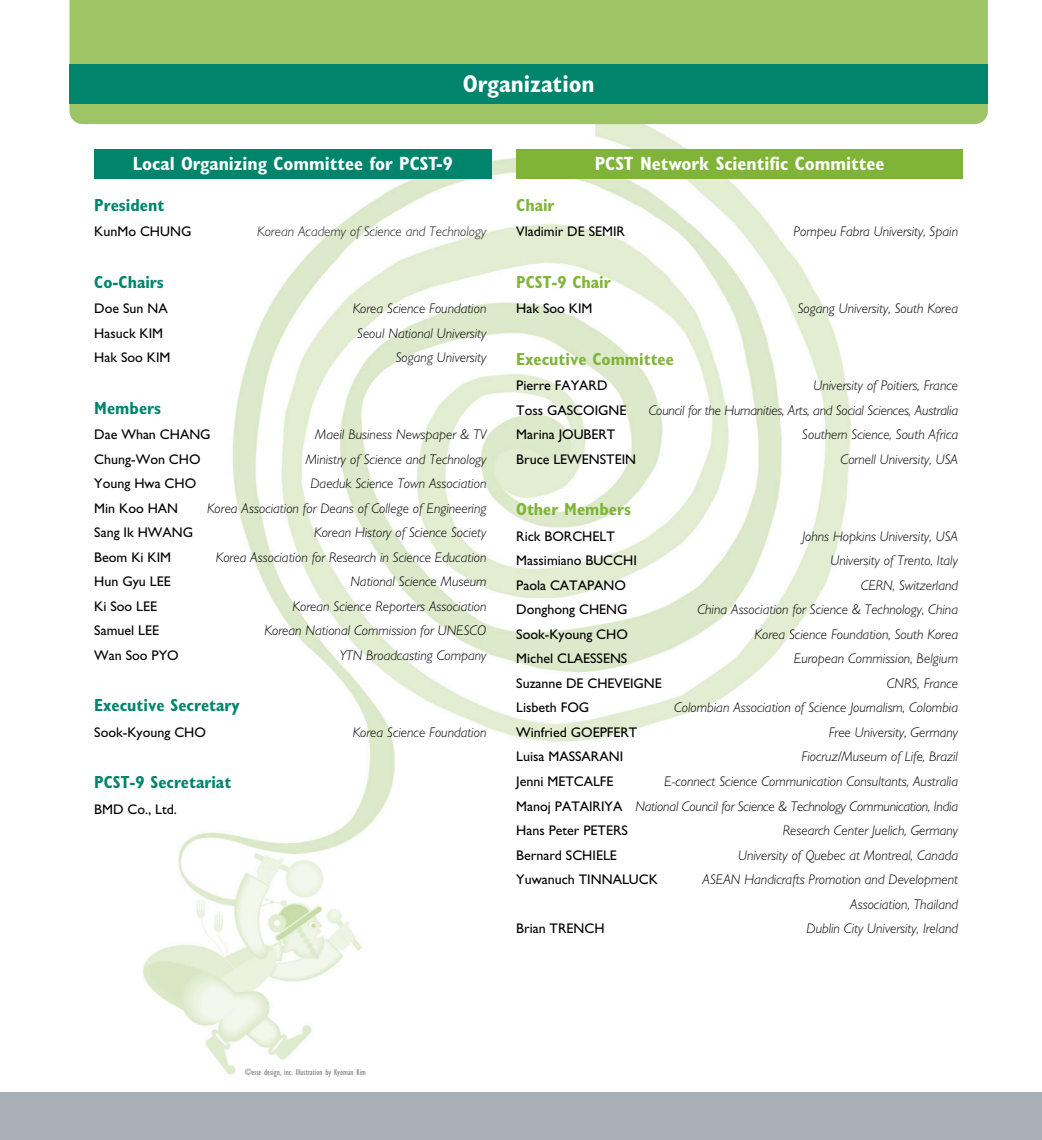
<style>
.page{position:relative;width:1042px;height:1140px;background:#fff}
.page>*{position:absolute;margin:0;border:0;box-sizing:border-box;transform-origin:0 0}
.t1{font:700 condensed 24.5px "Gill Sans";color:#fff}
.t2{font:700 condensed 19.25px "Gill Sans";color:#fff}
.t3{font:700 condensed 17.5px "Gill Sans";color:#00846c}
.t4{font:700 condensed 17.5px "Gill Sans";color:#7fb438}
.t5{font:italic 300 14px/24.5px "Gill Sans";color:#000;text-align:justify}
.t6{font:14px "Gill Sans";color:#000}
.t7{font:italic 300 14px "Gill Sans";color:#231f20}
.t8{font:condensed 8.75px "Gill Sans";color:#808080}
.s1{font-weight:400;font-style:normal}
</style>
<div class="page">
<img style="left:134px;top:124px;width:726px;height:951px">
<div style="left:69px;top:0;width:918px;height:124px;background:#9dc465"></div>
<div style="left:69px;top:64px;width:918px;height:40px;background:#00846c"></div>
<div style="left:94px;top:149px;width:397px;height:30px;background:#00846c"></div>
<div style="left:516px;top:149px;width:446px;height:30px;background:#7fb438"></div>
<div style="left:0;top:1091px;width:1041px;height:48px;background:#a8b0b6"></div>
<h1 class="t1" style="left:463px;top:75px;width:133px">Organization</h1>
<h2 class="t2" style="left:133px;top:157px;width:321px">Local Organizing Committee for PCST-9</h2>
<h2 class="t2" style="left:594px;top:157px;width:291px">PCST Network Scientific Committee</h2>
<p class="t3" style="left:94px;top:198px;width:72px">President</p>
<p class="t6" style="left:94px;top:226px;width:99px">KunMo CHUNG</p>
<p class="t7" style="left:257px;top:226px;width:231px">Korean Academy of Science and Technology</p>
<p class="t3" style="left:94px;top:275px;width:71px">Co-Chairs</p>
<p class="t6" style="left:94px;top:303px;width:75px">Doe Sun NA</p>
<p class="t5" style="left:352px;top:297px;width:135px">Korea Science Foundation</p>
<p class="t6" style="left:94px;top:328px;width:70px">Hasuck KIM</p>
<p class="t5" style="left:357px;top:322px;width:131px">Seoul National University</p>
<p class="t6" style="left:94px;top:352px;width:78px">Hak Soo KIM</p>
<p class="t5" style="left:396px;top:346px;width:92px">Sogang University</p>
<p class="t3" style="left:94px;top:401px;width:68px">Members</p>
<p class="t6" style="left:94px;top:429px;width:118px">Dae Whan CHANG</p>
<p class="t5" style="left:315px;top:423px;width:173px">Maeil Business Newspaper &amp; TV</p>
<p class="t6" style="left:94px;top:454px;width:108px">Chung-Won CHO</p>
<p class="t5" style="left:305px;top:448px;width:182px">Ministry of Science and Technology</p>
<p class="t6" style="left:94px;top:478px;width:103px">Young Hwa CHO</p>
<p class="t5" style="left:310px;top:472px;width:177px">Daeduk Science Town Association</p>
<p class="t6" style="left:94px;top:503px;width:85px">Min Koo HAN</p>
<p class="t5" style="left:207px;top:497px;width:281px">Korea Association for Deans of College of Engineering</p>
<p class="t6" style="left:94px;top:527px;width:100px">Sang Ik HWANG</p>
<p class="t5" style="left:314px;top:521px;width:174px">Korean History of Science Society</p>
<p class="t6" style="left:94px;top:552px;width:78px">Beom Ki KIM</p>
<p class="t5" style="left:216px;top:546px;width:272px">Korea Association for Research in Science Education</p>
<p class="t6" style="left:94px;top:576px;width:78px">Hun Gyu LEE</p>
<p class="t5" style="left:350px;top:570px;width:138px">National Science Museum</p>
<p class="t6" style="left:94px;top:601px;width:64px">Ki Soo LEE</p>
<p class="t5" style="left:292px;top:595px;width:195px">Korean Science Reporters Association</p>
<p class="t6" style="left:94px;top:625px;width:66px">Samuel LEE</p>
<p class="t5" style="left:264px;top:619px;width:223px">Korean National Commission for UNESCO</p>
<p class="t6" style="left:94px;top:650px;width:86px">Wan Soo PYO</p>
<p class="t5" style="left:339px;top:644px;width:148px">YTN Broadcasting Company</p>
<p class="t3" style="left:94px;top:699px;width:147px">Executive Secretary</p>
<p class="t6" style="left:94px;top:727px;width:113px">Sook-Kyoung CHO</p>
<p class="t5" style="left:352px;top:721px;width:135px">Korea Science Foundation</p>
<p class="t3" style="left:94px;top:776px;width:138px">PCST-9 Secretariat</p>
<p class="t6" style="left:94px;top:804px;width:84px">BMD Co., Ltd.</p>
<p class="t4" style="left:516px;top:198px;width:40px">Chair</p>
<p class="t6" style="left:516px;top:226px;width:110px">Vladimir DE SEMIR</p>
<p class="t5" style="left:793px;top:220px;width:166px">Pompeu Fabra University, Spain</p>
<p class="t4" style="left:516px;top:275px;width:96px">PCST-9 Chair</p>
<p class="t6" style="left:516px;top:303px;width:78px">Hak Soo KIM</p>
<p class="t5" style="left:797px;top:297px;width:162px">Sogang University, South Korea</p>
<p class="t4" style="left:516px;top:352px;width:159px">Executive Committee</p>
<p class="t6" style="left:516px;top:380px;width:93px">Pierre FAYARD</p>
<p class="t5" style="left:813px;top:374px;width:146px">University of Poitiers, France</p>
<p class="t6" style="left:516px;top:405px;width:112px">Toss GASCOIGNE</p>
<p class="t5" style="left:648px;top:399px;width:311px">Council for the Humanities, Arts, and Social Sciences, Australia</p>
<p class="t6" style="left:516px;top:429px;width:101px">Marina JOUBERT</p>
<p class="t5" style="left:802px;top:423px;width:157px">Southern Science, South Africa</p>
<p class="t6" style="left:516px;top:454px;width:121px">Bruce LEWENSTEIN</p>
<p class="t5" style="left:840px;top:448px;width:119px">Cornell University, USA</p>
<p class="t4" style="left:516px;top:503px;width:116px">Other Members</p>
<p class="t6" style="left:516px;top:531px;width:100px">Rick BORCHELT</p>
<p class="t5" style="left:802px;top:525px;width:157px">Johns Hopkins University, USA</p>
<p class="t6" style="left:516px;top:555px;width:122px">Massimiano BUCCHI</p>
<p class="t5" style="left:830px;top:549px;width:129px">University of Trento, Italy</p>
<p class="t6" style="left:516px;top:580px;width:111px">Paola CATAPANO</p>
<p class="t5" style="left:860px;top:574px;width:99px">CERN, Switzerland</p>
<p class="t6" style="left:516px;top:604px;width:113px">Donghong CHENG</p>
<p class="t5" style="left:697px;top:598px;width:262px">China Association for Science &amp; Technology, China</p>
<p class="t6" style="left:516px;top:629px;width:113px">Sook-Kyoung CHO</p>
<p class="t5" style="left:754px;top:623px;width:205px">Korea Science Foundation, South Korea</p>
<p class="t6" style="left:516px;top:653px;width:113px">Michel CLAESSENS</p>
<p class="t5" style="left:793px;top:647px;width:166px">European Commission, Belgium</p>
<p class="t6" style="left:516px;top:678px;width:147px">Suzanne DE CHEVEIGNE</p>
<p class="t5" style="left:886px;top:672px;width:73px">CNRS, France</p>
<p class="t6" style="left:516px;top:702px;width:75px">Lisbeth FOG</p>
<p class="t5" style="left:674px;top:696px;width:285px">Colombian Association of Science Journalism, Colombia</p>
<p class="t6" style="left:516px;top:727px;width:122px">Winfried GOEPFERT</p>
<p class="t5" style="left:828px;top:721px;width:131px">Free University, Germany</p>
<p class="t6" style="left:516px;top:751px;width:108px">Luisa MASSARANI</p>
<p class="t5" style="left:801px;top:745px;width:158px">Fiocruz/Museum of Life, Brazil</p>
<p class="t6" style="left:516px;top:776px;width:99px">Jenni METCALFE</p>
<p class="t5" style="left:516px;top:770px;width:443px;text-indent:148px">E-connect Science Communication Consultants, Australia <span class="s1">Manoj PATAIRIYA</span> National Council for Science &amp; Technology Communication, India <span class="s1">Hans Peter PETERS</span></p>
<p class="t5" style="left:782px;top:819px;width:177px">Research Center Juelich, Germany</p>
<p class="t8" style="left:245px;top:1068px;width:122px">©esse design, inc. Illustration by Kyoman Kim</p>
<p class="t6" style="left:516px;top:849px;width:102px">Bernard SCHIELE</p>
<p class="t5" style="left:738px;top:843px;width:221px">University of Quebec at Montreal, Canada</p>
<p class="t6" style="left:516px;top:874px;width:143px">Yuwanuch TINNALUCK</p>
<p class="t5" style="left:702px;top:868px;width:257px;text-align:right">ASEAN Handicrafts Promotion and Development<br>Association, Thailand</p>
<p class="t6" style="left:516px;top:923px;width:90px">Brian TRENCH</p>
<p class="t5" style="left:806px;top:917px;width:153px">Dublin City University, Ireland</p>
</div>
